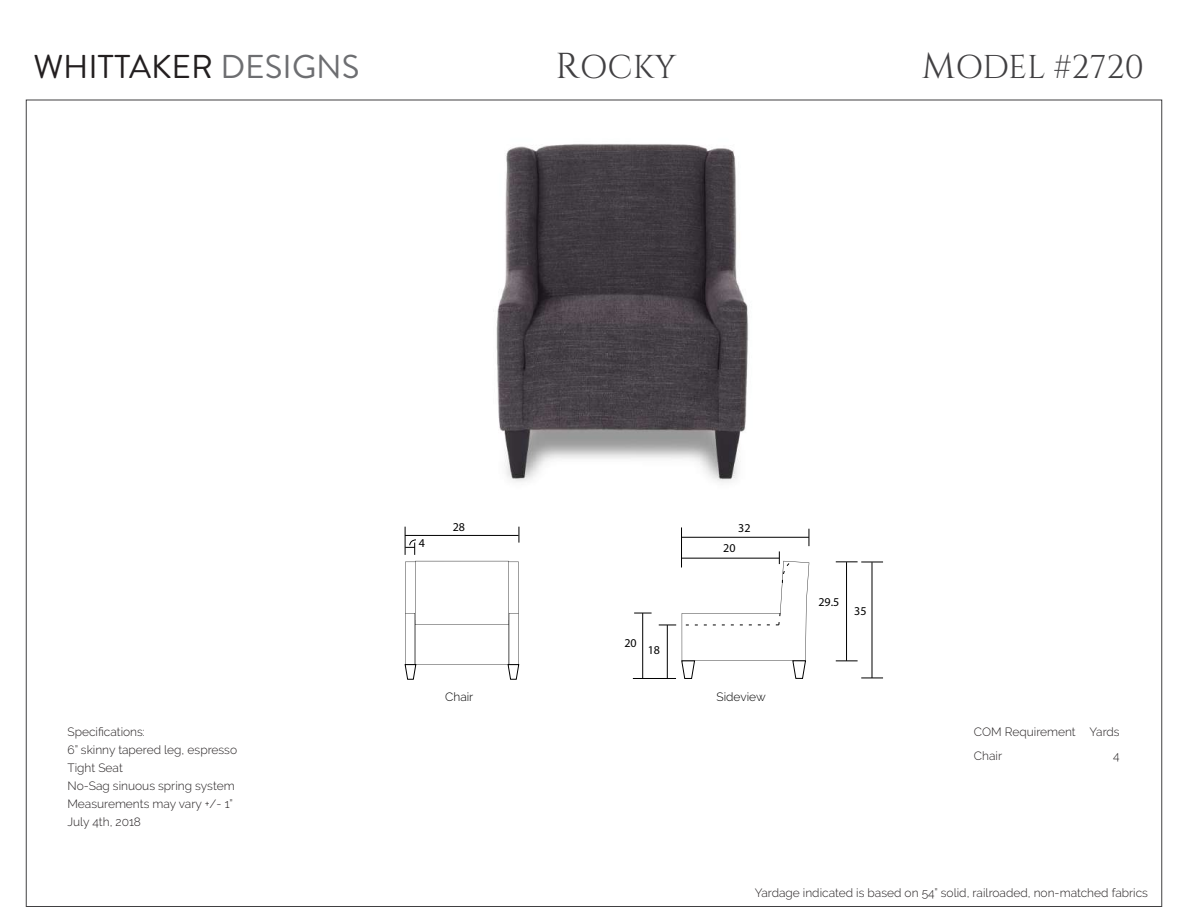
<style>
.page{position:relative;width:1188px;height:918px;background:#fff}
.page>*{position:absolute;margin:0;border:0;box-sizing:border-box;transform-origin:0 0}
.t1{font:33px "Brandon Grotesque";color:#231f20}
.t2{font:33px "Cinzel";color:#414042}
.t3{font:300 12px/18px "Raleway";color:#231f20}
.t4{font:12px "Myriad Pro";color:#000}
.t5{font:300 12px "Raleway";color:#000}
.s1{color:#6d6e71}
.s2{font-size:36px}
</style>
<div class="page">
<hr style="left:405px;top:535px;width:114px;height:1px;background:#000">
<svg style="left:519px;top:527px;width:1px;height:16px"></svg>
<svg style="left:405px;top:527px;width:11px;height:28px"></svg>
<svg style="left:405px;top:561px;width:114px;height:119px"></svg>
<hr style="left:642px;top:613px;width:1px;height:65px;background:#000">
<svg style="left:634px;top:613px;width:18px;height:1px"></svg>
<hr style="left:633px;top:678px;width:43px;height:1px;background:#000">
<hr style="left:681px;top:527px;width:1px;height:40px;background:#000">
<hr style="left:872px;top:562px;width:1px;height:116px;background:#000">
<svg style="left:861px;top:678px;width:22px;height:1px"></svg>
<svg style="left:659px;top:529px;width:151px;height:150px"></svg>
<img style="left:496px;top:144px;width:253px;height:338px">
<hr style="left:846px;top:562px;width:1px;height:99px;background:#000">
<svg style="left:836px;top:661px;width:22px;height:1px"></svg>
<svg style="left:836px;top:562px;width:47px;height:1px"></svg>
<h1 class="t1" style="left:33px;top:44px;width:328px">WHITTAKER <span class="s1">DESIGNS</span></h1>
<h1 class="t2" style="left:556px;top:48px;width:122px"><span class="s2">R</span>OCKY</h1>
<h1 class="t2" style="left:922px;top:48px;width:224px"><span class="s2">M</span>ODEL #2720</h1>
<p class="t4" style="left:419px;top:536px;width:8px">4</p>
<p class="t4" style="left:453px;top:519px;width:14px">28</p>
<p class="t5" style="left:445px;top:690px;width:30px">Chair</p>
<p class="t4" style="left:624px;top:635px;width:14px">20</p>
<p class="t4" style="left:648px;top:643px;width:14px">18</p>
<p class="t4" style="left:738px;top:520px;width:14px">32</p>
<p class="t4" style="left:723px;top:540px;width:14px">20</p>
<p class="t5" style="left:717px;top:690px;width:51px">Sideview</p>
<p class="t4" style="left:818px;top:594px;width:22px">29.5</p>
<p class="t4" style="left:854px;top:604px;width:14px">35</p>
<p class="t3" style="left:68px;top:722px;width:171px">Specifications:<br>6” skinny tapered leg, espresso<br>Tight Seat<br>No-Sag sinuous spring system<br>Measurements may vary +/- 1”<br>July 4th, 2018</p>
<p class="t3" style="left:974px;top:719px;width:147px;line-height:24px">COM Requirement Yards<br>Chair</p>
<p class="t3" style="left:1113px;top:746px;width:8px">4</p>
<p class="t3" style="left:755px;top:884px;width:395px">Yardage indicated is based on 54” solid, railroaded, non-matched fabrics</p>
</div>
